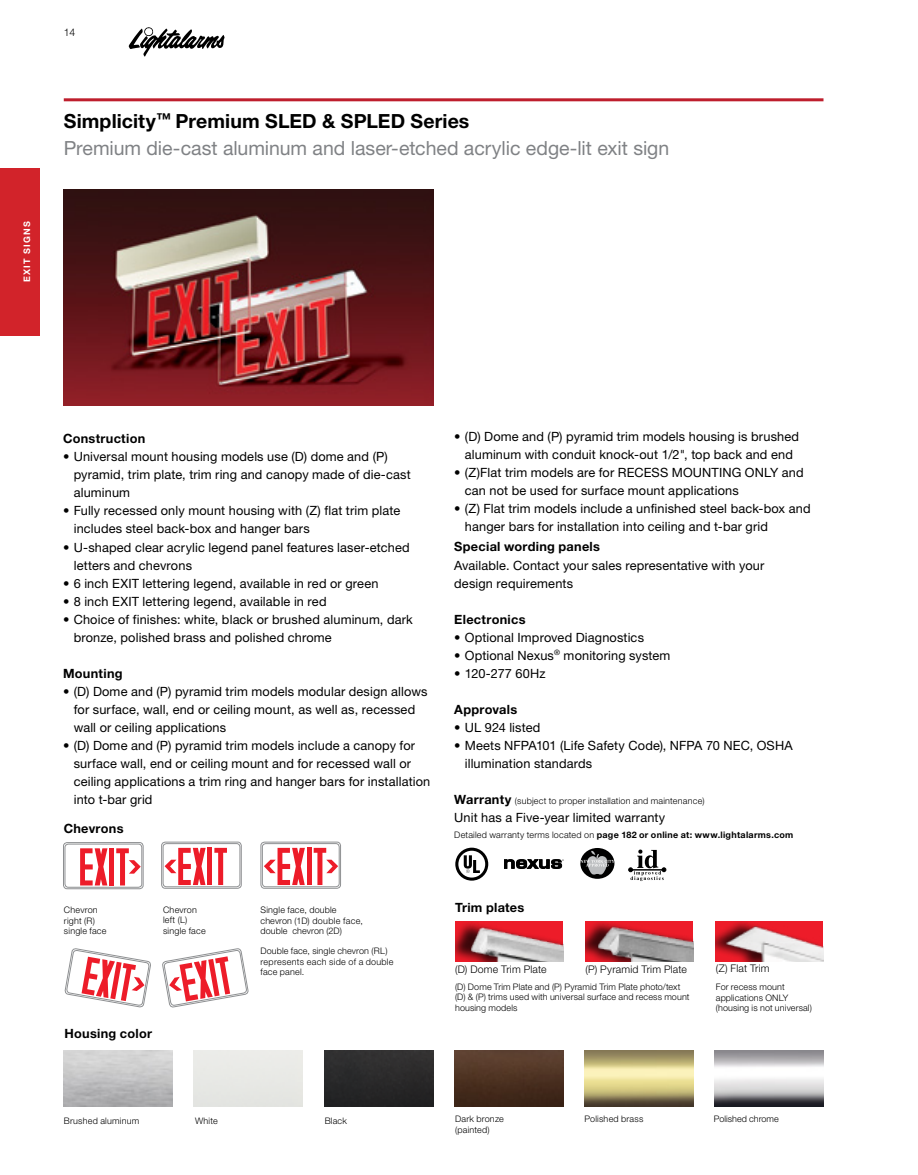
<style>
.page{position:relative;width:918px;height:1175px;background:#fff}
.page>*{position:absolute;margin:0;border:0;box-sizing:border-box;transform-origin:0 0}
.t1{font:19.5px/27px "Helvetica Neue LT Pro";letter-spacing:-.005em;color:#808285}
.t2{font:12.75px/18px "Helvetica Neue LT Pro";letter-spacing:.01em;color:#000}
.t3{font:700 12.75px "Helvetica Neue LT Pro";letter-spacing:.02em;color:#000}
.t4{font:300 10.5px "Helvetica Neue LT Pro";letter-spacing:.015em;color:#000}
.t5{font:300 9px/10.5px "Helvetica Neue LT Pro";letter-spacing:.015em;color:#000}
.t6{font:700 9px "Helvetica Neue LT Pro";letter-spacing:.03em;color:#000}
.t7{font:700 9px "Helvetica Neue LT Pro";letter-spacing:.13em;color:#fff}
.s1{font-weight:700;color:#000}
.s2{font-weight:700;font-size:12.75px}
.s3{font-weight:300}
</style>
<div class="page">
<div style="left:580px;top:848px;width:34px;height:30px;background:#000;border-radius:50%"></div>
<svg style="left:580px;top:850px;width:35px;height:24px"></svg>
<svg style="left:628px;top:849px;width:38px;height:32px"></svg>
<svg style="left:455px;top:847px;width:33px;height:33px"></svg>
<svg style="left:504px;top:859px;width:60px;height:9px"></svg>
<img style="left:585px;top:1050px;width:108px;height:56px">
<img style="left:715px;top:1050px;width:109px;height:56px">
<img style="left:454px;top:1050px;width:109px;height:56px">
<img style="left:324px;top:1050px;width:109px;height:56px">
<div style="left:585px;top:921px;width:108px;height:40px;background:#000;opacity:.75"></div>
<img style="left:586px;top:922px;width:107px;height:39px">
<div style="left:455px;top:921px;width:108px;height:40px;background:#000;opacity:.75"></div>
<img style="left:456px;top:922px;width:107px;height:39px">
<div style="left:716px;top:921px;width:108px;height:40px;background:#ed1c29"></div>
<img style="left:716px;top:922px;width:108px;height:39px">
<svg style="left:64px;top:948px;width:87px;height:59px"></svg>
<div style="left:161px;top:841px;width:81px;height:47px;border:1px solid #8e9092;border-radius:4px"></div>
<div style="left:163px;top:843px;width:77px;height:44px;border:1px solid #8e9092;border-radius:3px"></div>
<div style="left:207px;top:848px;width:5px;height:37px;background:#ed1c29"></div>
<svg style="left:214px;top:848px;width:13px;height:37px"></svg>
<svg style="left:165px;top:848px;width:41px;height:37px"></svg>
<svg style="left:162px;top:948px;width:87px;height:60px"></svg>
<div style="left:261px;top:841px;width:80px;height:47px;border:1px solid #8e9092;border-radius:4px"></div>
<div style="left:262px;top:843px;width:77px;height:44px;border:1px solid #8e9092;border-radius:3px"></div>
<div style="left:307px;top:848px;width:5px;height:37px;background:#ed1c29"></div>
<svg style="left:314px;top:848px;width:24px;height:37px"></svg>
<svg style="left:264px;top:848px;width:41px;height:37px"></svg>
<div style="left:63px;top:842px;width:81px;height:47px;border:1px solid #8e9092;border-radius:4px"></div>
<div style="left:65px;top:844px;width:77px;height:43px;border:1px solid #8e9092;border-radius:3px"></div>
<div style="left:109px;top:848px;width:5px;height:37px;background:#ed1c29"></div>
<svg style="left:116px;top:848px;width:25px;height:37px"></svg>
<svg style="left:80px;top:848px;width:28px;height:37px"></svg>
<img style="left:64px;top:189px;width:369px;height:216px">
<hr style="left:64px;top:98px;width:760px;height:3px;background:#be1e2d">
<svg style="left:128px;top:27px;width:97px;height:30px"></svg>
<div style="left:0;top:168px;width:40px;height:168px;background:#d2232a"></div>
<p class="t7" style="left:21px;top:282px;width:62px;rotate:-90deg">EXIT SIGNS</p>
<p class="t4" style="left:64px;top:25px;width:13px">14</p>
<h1 class="t1" style="left:64px;top:107px;width:607px"><span class="s1">Simplicity</span><sup>™</sup> <span class="s1">Premium SLED &amp; SPLED Series<br></span>Premium die-cast aluminum and laser-etched acrylic edge-lit exit sign</h1>
<p class="t3" style="left:63px;top:431px;width:84px">Construction</p>
<p class="t2" style="left:74px;top:447px;width:339px;text-indent:-11px">• Universal mount housing models use (D) dome and (P) pyramid, trim plate, trim ring and canopy made of die-cast aluminum</p>
<p class="t2" style="left:74px;top:501px;width:328px;text-indent:-11px">• Fully recessed only mount housing with (Z) flat trim plate includes steel back-box and hanger bars</p>
<p class="t2" style="left:74px;top:537px;width:338px;text-indent:-11px">• U-shaped clear acrylic legend panel features laser-etched letters and chevrons</p>
<p class="t2" style="left:63px;top:573px;width:317px">• 6 inch EXIT lettering legend, available in red or green</p>
<p class="t2" style="left:63px;top:591px;width:265px">• 8 inch EXIT lettering legend, available in red</p>
<p class="t2" style="left:74px;top:609px;width:341px;text-indent:-11px">• Choice of finishes: white, black or brushed aluminum, dark bronze, polished brass and polished chrome</p>
<p class="t3" style="left:63px;top:665px;width:61px">Mounting</p>
<p class="t2" style="left:74px;top:681px;width:355px;text-indent:-11px">• (D) Dome and (P) pyramid trim models modular design allows for surface, wall, end or ceiling mount, as well as, recessed wall or ceiling applications</p>
<p class="t2" style="left:74px;top:735px;width:358px;text-indent:-11px">• (D) Dome and (P) pyramid trim models include a canopy for surface wall, end or ceiling mount and for recessed wall or ceiling applications a trim ring and hanger bars for installation into t-bar grid</p>
<p class="t3" style="left:64px;top:820px;width:61px">Chevrons</p>
<p class="t2" style="left:454px;top:427px;width:346px;text-align:center">• (D) Dome and (P) pyramid trim models housing is brushed aluminum with conduit knock-out 1/2", top back and end</p>
<p class="t2" style="left:465px;top:463px;width:340px;text-indent:-11px">• (Z)Flat trim models are for RECESS MOUNTING ONLY and can not be used for surface mount applications</p>
<p class="t2" style="left:465px;top:499px;width:347px;text-indent:-11px">• (Z) Flat trim models include a unfinished steel back-box and hanger bars for installation into ceiling and t-bar grid</p>
<p class="t3" style="left:454px;top:539px;width:147px">Special wording panels</p>
<p class="t2" style="left:454px;top:555px;width:312px">Available. Contact your sales representative with your design requirements</p>
<p class="t3" style="left:454px;top:611px;width:73px">Electronics</p>
<p class="t2" style="left:454px;top:627px;width:191px">• Optional Improved Diagnostics</p>
<p class="t2" style="left:454px;top:645px;width:218px">• Optional Nexus<sup>®</sup> monitoring system</p>
<p class="t2" style="left:454px;top:663px;width:93px">• 120-277 60Hz</p>
<p class="t3" style="left:454px;top:701px;width:64px">Approvals</p>
<p class="t2" style="left:454px;top:717px;width:88px">• UL 924 listed</p>
<p class="t2" style="left:465px;top:735px;width:329px;text-indent:-11px">• Meets NFPA101 (Life Safety Code), NFPA 70 NEC, OSHA illumination standards</p>
<p class="t5" style="left:454px;top:795px;width:252px"><span class="s2">Warranty</span> (subject to proper installation and maintenance)</p>
<p class="t2" style="left:454px;top:807px;width:213px">Unit has a Five-year limited warranty</p>
<p class="t6" style="left:454px;top:829px;width:341px"><span class="s3">Detailed warranty terms located on</span> page 182 or online at: www.lightalarms.com</p>
<p class="t5" style="left:163px;top:904px;width:35px">Chevron</p>
<p class="t3" style="left:455px;top:899px;width:71px">Trim plates</p>
<p class="t5" style="left:163px;top:914px;width:44px">left (L) single face</p>
<p class="t5" style="left:261px;top:945px;width:134px">Double face, single chevron (RL) represents each side of a double face panel.</p>
<p class="t5" style="left:455px;top:981px;width:236px">(D) Dome Trim Plate and (P) Pyramid Trim Plate photo/text (D) &amp; (P) trims used with universal surface and recess mount housing models</p>
<p class="t5" style="left:716px;top:981px;width:98px">For recess mount applications ONLY (housing is not universal)</p>
<p class="t5" style="left:64px;top:904px;width:44px">Chevron right (R) single face</p>
<p class="t5" style="left:261px;top:904px;width:104px">Single face, double chevron (1D) double face, double chevron (2D)</p>
<p class="t4" style="left:455px;top:962px;width:93px">(D) Dome Trim Plate</p>
<p class="t4" style="left:585px;top:962px;width:103px">(P) Pyramid Trim Plate</p>
<p class="t4" style="left:716px;top:962px;width:55px">(Z) Flat Trim</p>
<p class="t3" style="left:65px;top:1025px;width:89px">Housing color</p>
<p class="t5" style="left:64px;top:1115px;width:77px">Brushed aluminum</p>
<p class="t5" style="left:195px;top:1115px;width:24px">White</p>
<p class="t5" style="left:325px;top:1115px;width:24px">Black</p>
<p class="t5" style="left:455px;top:1113px;width:50px">Dark bronze (painted)</p>
<p class="t5" style="left:584px;top:1113px;width:61px">Polished brass</p>
<p class="t5" style="left:714px;top:1113px;width:66px">Polished chrome</p>
</div>
